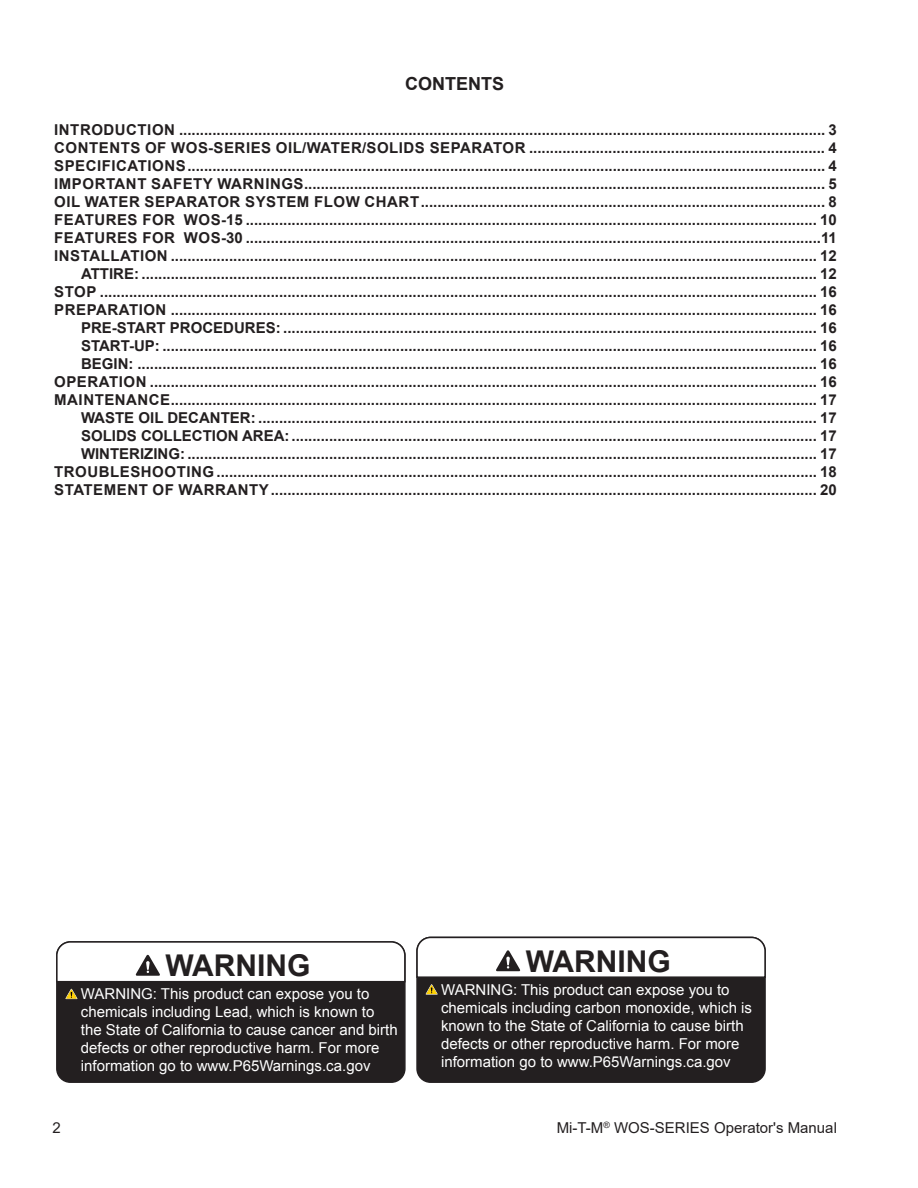
<style>
.page{position:relative;width:918px;height:1188px;background:#fff}
.page>*{position:absolute;margin:0;border:0;box-sizing:border-box;transform-origin:0 0}
.t1{font:700 30px "Arial";color:#231f20}
.TOC_title{font:700 18px "Arial";color:#231f20}
.t2{font:700 15px "Arial";letter-spacing:.035em;color:#231f20}
.t3{font:700 15px "Arial";color:#231f20}
.t4{font:15px/18px "Arial";color:#fff}
.t5{font:15px "Arial";color:#231f20}
</style>
<div class="page">
<div style="left:417px;top:937px;width:348px;height:145px;background:#231f20;border-radius:14px"></div>
<div style="left:416px;top:937px;width:350px;height:146px;border:2px solid #231f20;border-radius:14px"></div>
<svg style="left:416px;top:936px;width:350px;height:59px"></svg>
<div style="left:57px;top:942px;width:348px;height:140px;background:#231f20;border-radius:14px"></div>
<div style="left:56px;top:941px;width:350px;height:142px;border:2px solid #231f20;border-radius:14px"></div>
<svg style="left:65px;top:989px;width:12px;height:10px"></svg>
<svg style="left:56px;top:941px;width:350px;height:42px;background:#e6e5e5"></svg>
<p class="TOC_title" style="left:405px;top:71px;width:100px">CONTENTS</p>
<p class="t2" style="left:54px;top:119px;width:784px">INTRODUCTION ........................................................................................................................................................... 3</p>
<p class="t2" style="left:54px;top:137px;width:784px">CONTENTS OF WOS-SERIES OIL/WATER/SOLIDS SEPARATOR ....................................................................... 4</p>
<p class="t2" style="left:54px;top:155px;width:784px">SPECIFICATIONS......................................................................................................................................................... 4</p>
<p class="t2" style="left:54px;top:173px;width:784px">IMPORTANT SAFETY WARNINGS............................................................................................................................. 5</p>
<p class="t2" style="left:54px;top:191px;width:784px">OIL WATER SEPARATOR SYSTEM FLOW CHART................................................................................................. 8</p>
<p class="t2" style="left:54px;top:209px;width:784px">FEATURES FOR WOS-15 ......................................................................................................................................... 10</p>
<p class="t2" style="left:54px;top:227px;width:784px">FEATURES FOR WOS-30 ..........................................................................................................................................11</p>
<p class="t2" style="left:54px;top:245px;width:784px">INSTALLATION ........................................................................................................................................................... 12</p>
<p class="t3" style="left:81px;top:263px;width:757px">ATTIRE: .................................................................................................................................................................. 12</p>
<p class="t2" style="left:54px;top:281px;width:784px">STOP ............................................................................................................................................................................ 16</p>
<p class="t2" style="left:54px;top:299px;width:784px">PREPARATION ........................................................................................................................................................... 16</p>
<p class="t3" style="left:81px;top:317px;width:757px">PRE-START PROCEDURES: ................................................................................................................................ 16</p>
<p class="t3" style="left:81px;top:335px;width:757px">START-UP: ............................................................................................................................................................. 16</p>
<p class="t2" style="left:81px;top:353px;width:757px">BEGIN: ................................................................................................................................................................... 16</p>
<p class="t2" style="left:54px;top:371px;width:784px">OPERATION ................................................................................................................................................................ 16</p>
<p class="t2" style="left:54px;top:389px;width:784px">MAINTENANCE........................................................................................................................................................... 17</p>
<p class="t3" style="left:81px;top:407px;width:757px">WASTE OIL DECANTER: ...................................................................................................................................... 17</p>
<p class="t3" style="left:81px;top:425px;width:757px">SOLIDS COLLECTION AREA:.............................................................................................................................. 17</p>
<p class="t3" style="left:81px;top:443px;width:757px">WINTERIZING:....................................................................................................................................................... 17</p>
<p class="t2" style="left:54px;top:461px;width:784px">TROUBLESHOOTING ................................................................................................................................................ 18</p>
<p class="t2" style="left:54px;top:479px;width:784px">STATEMENT OF WARRANTY................................................................................................................................... 20</p>
<p class="t1" style="left:166px;top:946px;width:146px">WARNING</p>
<p class="t4" style="left:81px;top:985px;width:318px">WARNING: This product can expose you to chemicals including Lead, which is known to the State of California to cause cancer and birth defects or other reproductive harm. For more information go to www.P65Warnings.ca.gov</p>
<p class="t1" style="left:526px;top:941px;width:146px">WARNING</p>
<p class="t4" style="left:441px;top:981px;width:312px">WARNING: This product can expose you to chemicals including carbon monoxide, which is known to the State of California to cause birth defects or other reproductive harm. For more information go to www.P65Warnings.ca.gov</p>
<p class="t5" style="left:52px;top:1118px;width:10px">2</p>
<p class="t5" style="left:557px;top:1118px;width:282px">Mi-T-M<sup>®</sup> WOS-SERIES Operator's Manual</p>
</div>
